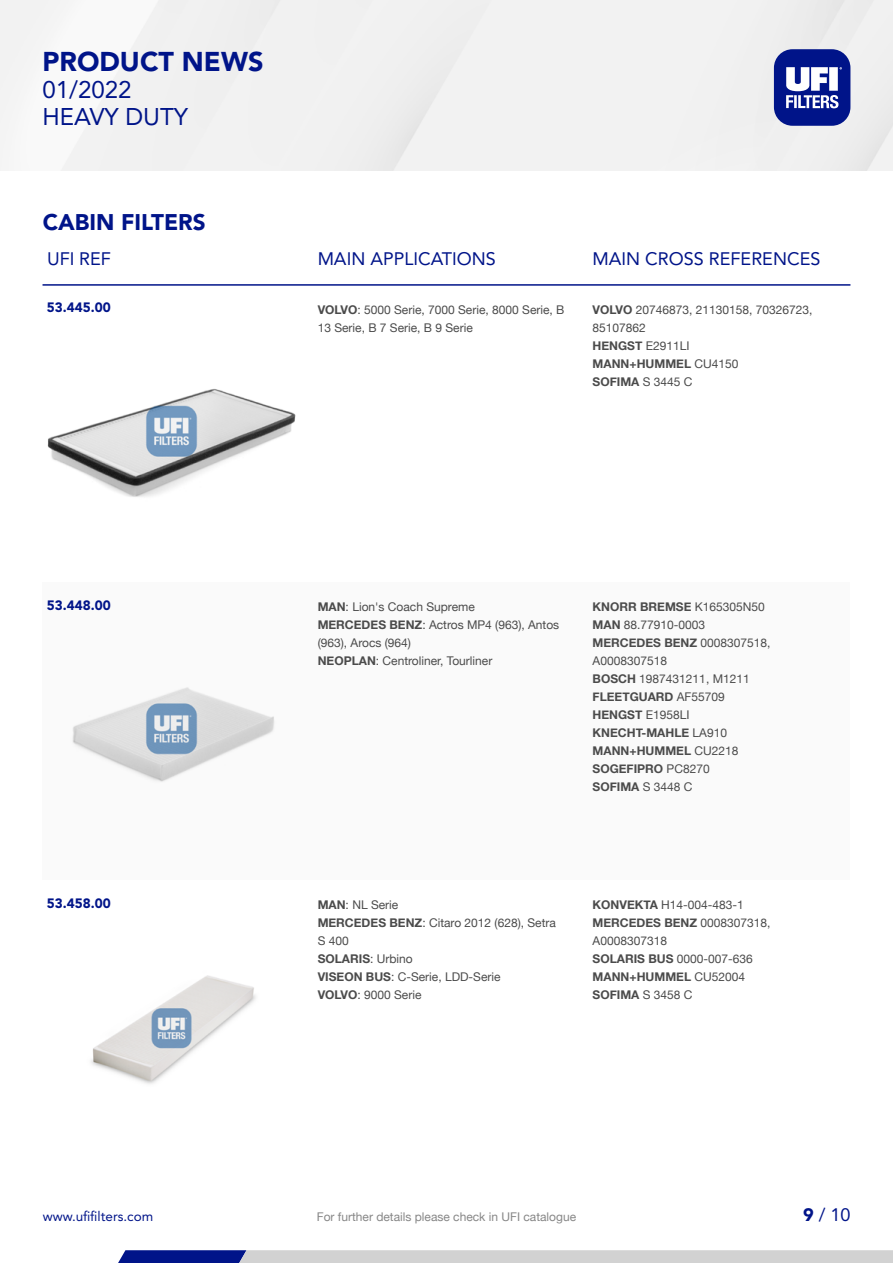
<style>
.page{position:relative;width:893px;height:1263px;background:#fff}
.page>*{position:absolute;margin:0;border:0;box-sizing:border-box;transform-origin:0 0}
.t1{font:900 27px "Avenir LT Std";color:#001489}
.t2{font:24px/27px "Avenir LT Std";color:#001489}
.t3{font:900 22.5px "Avenir LT Std";color:#001489}
.t4{font:18px "Avenir LT Std";color:#001489}
.t5{font:900 13.5px "Avenir LT Std";color:#001489}
.t6{font:13.5px "Avenir LT Std";color:#001489}
.t7{font:12px/18px "Helvetica Neue";color:#4b4b4b}
.t8{font:12px "Helvetica Neue";color:#878787}
.s1{font-weight:700}
.s2{font-weight:900}
</style>
<div class="page">
<div style="left:43px;top:583px;width:807px;height:297px;background:#f5f5f5"></div>
<img style="left:47px;top:389px;width:249px;height:108px">
<img style="left:73px;top:688px;width:201px;height:94px">
<img style="left:91px;top:975px;width:165px;height:109px">
<svg style="left:774px;top:49px;width:76px;height:77px"></svg>
<svg style="left:118px;top:1250px;width:775px;height:13px"></svg>
<hr style="left:43px;top:284px;width:807px;height:2px;background:#001489">
<h1 class="t1" style="left:43px;top:45px;width:222px">PRODUCT NEWS</h1>
<h2 class="t2" style="left:43px;top:76px;width:147px">01/2022<br>HEAVY DUTY</h2>
<h3 class="t3" style="left:43px;top:208px;width:164px">CABIN FILTERS</h3>
<h3 class="t4" style="left:47px;top:248px;width:65px">UFI REF</h3>
<h3 class="t4" style="left:318px;top:248px;width:180px">MAIN APPLICATIONS</h3>
<h3 class="t4" style="left:593px;top:248px;width:229px">MAIN CROSS REFERENCES</h3>
<p class="t5" style="left:47px;top:299px;width:65px">53.445.00</p>
<p class="t7" style="left:318px;top:301px;width:248px"><span class="s1">VOLVO</span>: 5000 Serie, 7000 Serie, 8000 Serie, B<br>13 Serie, B 7 Serie, B 9 Serie</p>
<p class="t7" style="left:593px;top:301px;width:221px"><span class="s1">VOLVO</span> 20746873, 21130158, 70326723,<br>85107862<br><span class="s1">HENGST</span> E2911LI<br><span class="s1">MANN+HUMMEL</span> CU4150<br><span class="s1">SOFIMA</span> S 3445 C</p>
<p class="t5" style="left:47px;top:597px;width:65px">53.448.00</p>
<p class="t7" style="left:318px;top:599px;width:243px"><span class="s1">MAN</span>: Lion's Coach Supreme<br><span class="s1">MERCEDES BENZ</span>: Actros MP4 (963), Antos (963), Arocs (964)<br><span class="s1">NEOPLAN</span>: Centroliner, Tourliner</p>
<p class="t7" style="left:593px;top:599px;width:180px"><span class="s1">KNORR BREMSE</span> K165305N50<br><span class="s1">MAN</span> 88.77910-0003<br><span class="s1">MERCEDES BENZ</span> 0008307518,<br>A0008307518<br><span class="s1">BOSCH</span> 1987431211, M1211<br><span class="s1">FLEETGUARD</span> AF55709<br><span class="s1">HENGST</span> E1958LI<br><span class="s1">KNECHT-MAHLE</span> LA910<br><span class="s1">MANN+HUMMEL</span> CU2218<br><span class="s1">SOGEFIPRO</span> PC8270<br><span class="s1">SOFIMA</span> S 3448 C</p>
<p class="t5" style="left:47px;top:895px;width:65px">53.458.00</p>
<p class="t7" style="left:318px;top:896px;width:240px"><span class="s1">MAN</span>: NL Serie<br><span class="s1">MERCEDES BENZ</span>: Citaro 2012 (628), Setra<br>S 400<br><span class="s1">SOLARIS</span>: Urbino<br><span class="s1">VISEON BUS</span>: C-Serie, LDD-Serie<br><span class="s1">VOLVO</span>: 9000 Serie</p>
<p class="t7" style="left:593px;top:896px;width:180px"><span class="s1">KONVEKTA</span> H14-004-483-1<br><span class="s1">MERCEDES BENZ</span> 0008307318,<br>A0008307318<br><span class="s1">SOLARIS BUS</span> 0000-007-636<br><span class="s1">MANN+HUMMEL</span> CU52004<br><span class="s1">SOFIMA</span> S 3458 C</p>
<p class="t6" style="left:43px;top:1208px;width:112px">www.ufifilters.com</p>
<p class="t8" style="left:317px;top:1208px;width:261px">For further details please check in UFI catalogue</p>
<h3 class="t4" style="left:803px;top:1204px;width:49px"><span class="s2">9</span> / 10</h3>
</div>
